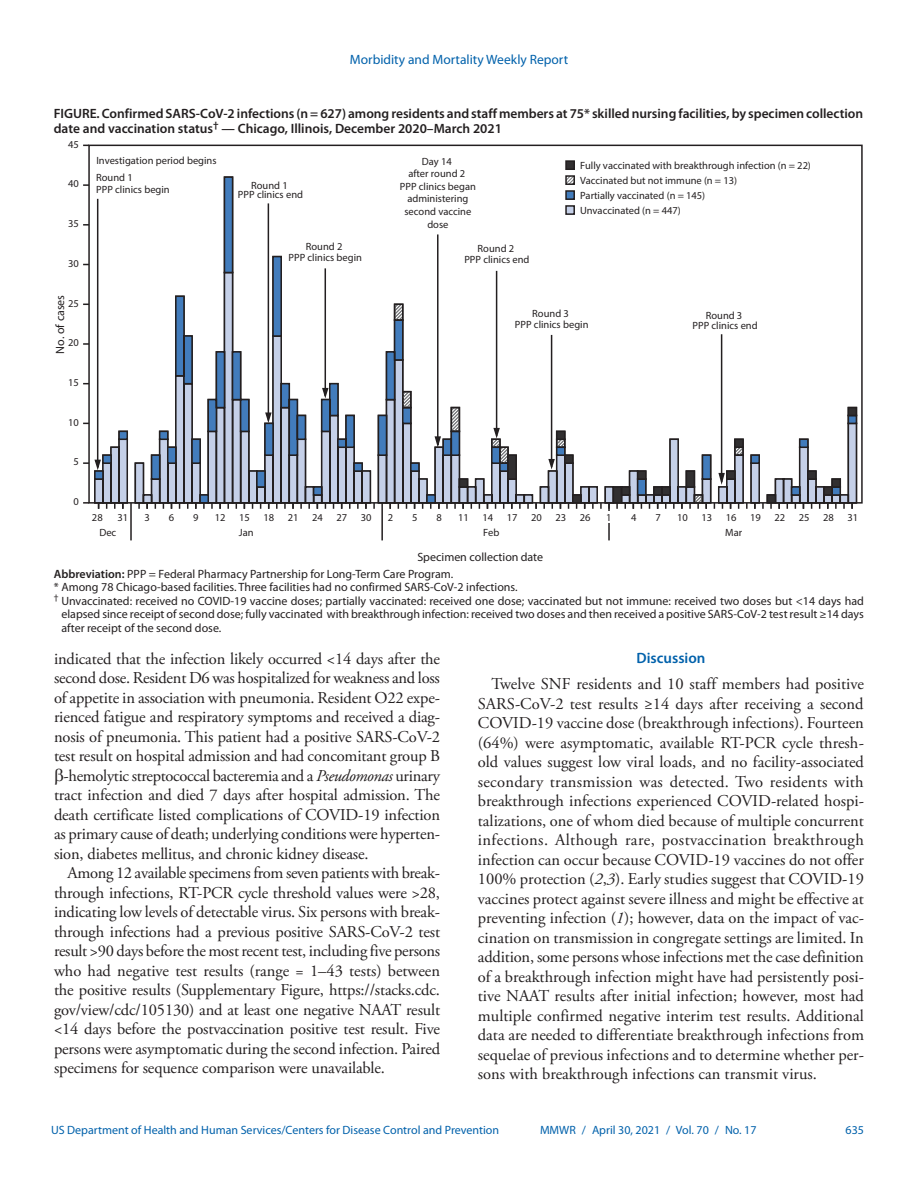
<style>
.page{position:relative;width:918px;height:1188px;background:#fff}
.page>*{position:absolute;margin:0;border:0;box-sizing:border-box;transform-origin:0 0}
.Paragraph{font:16.5px/19.5px "Adobe Garamond Pro";letter-spacing:-.01em;color:#231f20;text-align:justify}
.Discussion_Heading{font:600 15px "Myriad Pro";color:#0161ab}
.Figure_Title{font:600 13.5px/15px "Myriad Pro";color:#231f20}
.t1{font:13.5px "Myriad Pro";color:#0161ab}
.Figure_Footnote{font:12px/13.5px "Myriad Pro";color:#231f20;text-align:justify}
.t2{font:12px "Myriad Pro";color:#0161ab}
.Abbreviations{font:12px "Myriad Pro";color:#231f20}
.t3{font:10.5px/12.6px "Myriad Pro";color:#231f20;text-align:center}
.s1{font-weight:600}
.s2{font-style:italic}
</style>
<div class="page">
<svg style="left:94px;top:176px;width:404px;height:325px"></svg>
<svg style="left:393px;top:303px;width:330px;height:198px"></svg>
<svg style="left:83px;top:459px;width:19px;height:14px"></svg>
<hr style="left:130px;top:503px;width:2px;height:37px;background:#231f20">
<hr style="left:381px;top:503px;width:2px;height:37px;background:#231f20">
<hr style="left:608px;top:503px;width:2px;height:37px;background:#231f20">
<div style="left:566px;top:206px;width:8px;height:8px;background:#c5d0e8"></div>
<div style="left:565px;top:205px;width:10px;height:10px;border:2px solid #231f20"></div>
<div style="left:566px;top:191px;width:8px;height:8px;background:#427cbc"></div>
<div style="left:565px;top:190px;width:10px;height:10px;border:2px solid #231f20"></div>
<svg style="left:568px;top:178px;width:4px;height:4px"></svg>
<div style="left:565px;top:175px;width:10px;height:10px;border:2px solid #231f20"></div>
<div style="left:566px;top:161px;width:8px;height:8px;background:#312f30"></div>
<div style="left:565px;top:160px;width:10px;height:10px;border:2px solid #231f20"></div>
<hr style="left:721px;top:335px;width:1px;height:139px;background:#231f20">
<svg style="left:454px;top:406px;width:404px;height:103px"></svg>
<hr style="left:607px;top:511px;width:4px;height:12px;background:#fff">
<p class="t1" style="left:350px;top:51px;width:220px">Morbidity and Mortality Weekly Report</p>
<p class="Figure_Title" style="left:54px;top:106px;width:811px">FIGURE. Confirmed SARS-CoV-2 infections (n = 627) among residents and staff members at 75* skilled nursing facilities, by specimen collection date and vaccination status<sup>†</sup> — Chicago, Illinois, December 2020–March 2021</p>
<p class="t3" style="left:68px;top:138px;width:12px">45</p>
<p class="t3" style="left:68px;top:177px;width:12px">40</p>
<p class="t3" style="left:68px;top:217px;width:12px">35</p>
<p class="t3" style="left:68px;top:257px;width:12px">30</p>
<p class="Figure_Footnote" style="left:53px;top:354px;width:60px;rotate:-90deg">No. of cases</p>
<p class="t3" style="left:68px;top:297px;width:12px">25</p>
<p class="t3" style="left:68px;top:336px;width:12px">20</p>
<p class="t3" style="left:68px;top:376px;width:12px">15</p>
<p class="t3" style="left:68px;top:416px;width:12px">10</p>
<p class="t3" style="left:73px;top:455px;width:7px">5</p>
<p class="t3" style="left:73px;top:495px;width:7px">0</p>
<p class="t3" style="left:96px;top:153px;width:122px;line-height:16.4px;text-align:left">Investigation period begins<br>Round 1</p>
<p class="t3" style="left:96px;top:183px;width:75px">PPP clinics begin</p>
<p class="t3" style="left:238px;top:181px;width:67px;line-height:9px">Round 1<br>PPP clinics end</p>
<p class="t3" style="left:288px;top:241px;width:75px;line-height:10.5px">Round 2<br>PPP clinics begin</p>
<p class="t3" style="left:400px;top:155px;width:78px">Day 14<br>after round 2<br>PPP clinics began administering second vaccine dose</p>
<p class="t3" style="left:464px;top:243px;width:67px;line-height:10.5px">Round 2<br>PPP clinics end</p>
<p class="t3" style="left:580px;top:157px;width:232px;line-height:15px;text-align:left">Fully vaccinated with breakthrough infection (n = 22)<br>Vaccinated but not immune (n = 13)<br>Partially vaccinated (n = 145)<br>Unvaccinated (n = 447)</p>
<p class="t3" style="left:515px;top:308px;width:75px;line-height:10.5px">Round 3<br>PPP clinics begin</p>
<p class="t3" style="left:693px;top:310px;width:67px;line-height:10.5px">Round 3<br>PPP clinics end</p>
<p class="t3" style="left:99px;top:510px;width:18px;line-height:15px;text-align:left;text-indent:-7px">28<br>Dec</p>
<p class="t3" style="left:118px;top:511px;width:12px">31</p>
<p class="t3" style="left:823px;top:511px;width:12px">28</p>
<p class="t3" style="left:145px;top:511px;width:7px">3</p>
<p class="t3" style="left:193px;top:511px;width:7px">9</p>
<p class="t3" style="left:215px;top:511px;width:12px">12</p>
<p class="t3" style="left:264px;top:511px;width:12px">18</p>
<p class="t3" style="left:288px;top:511px;width:12px">21</p>
<p class="t3" style="left:312px;top:511px;width:12px">24</p>
<p class="t3" style="left:337px;top:511px;width:12px">27</p>
<p class="t3" style="left:361px;top:511px;width:12px">30</p>
<p class="t3" style="left:388px;top:511px;width:7px">2</p>
<p class="t3" style="left:437px;top:511px;width:7px">8</p>
<p class="t3" style="left:531px;top:511px;width:12px">20</p>
<p class="t3" style="left:555px;top:511px;width:12px">23</p>
<p class="t3" style="left:580px;top:511px;width:12px">26</p>
<p class="t3" style="left:631px;top:511px;width:7px">4</p>
<p class="t3" style="left:848px;top:511px;width:12px">31</p>
<p class="t3" style="left:677px;top:511px;width:12px">10</p>
<p class="t3" style="left:701px;top:511px;width:12px">13</p>
<p class="t3" style="left:750px;top:511px;width:12px">19</p>
<p class="t3" style="left:774px;top:511px;width:12px">22</p>
<p class="t3" style="left:799px;top:511px;width:12px">25</p>
<p class="t3" style="left:169px;top:511px;width:7px">6</p>
<p class="t3" style="left:726px;top:511px;width:12px">16</p>
<p class="t3" style="left:239px;top:511px;width:12px">15</p>
<p class="t3" style="left:412px;top:511px;width:7px">5</p>
<p class="t3" style="left:458px;top:511px;width:12px">11</p>
<p class="t3" style="left:482px;top:511px;width:12px">14</p>
<p class="t3" style="left:507px;top:511px;width:12px">17</p>
<p class="t3" style="left:655px;top:511px;width:7px">7</p>
<p class="t3" style="left:606px;top:511px;width:7px">1</p>
<p class="t3" style="left:483px;top:526px;width:18px">Feb</p>
<p class="t3" style="left:239px;top:526px;width:16px">Jan</p>
<p class="t3" style="left:725px;top:526px;width:18px">Mar</p>
<p class="Figure_Footnote" style="left:417px;top:550px;width:127px">Specimen collection date</p>
<p class="Abbreviations" style="left:54px;top:566px;width:401px"><span class="s1">Abbreviation:</span> PPP = Federal Pharmacy Partnership for Long-Term Care Program.</p>
<p class="Figure_Footnote" style="left:54px;top:580px;width:465px">* Among 78 Chicago-based facilities. Three facilities had no confirmed SARS-CoV-2 infections.</p>
<p class="Figure_Footnote" style="left:61px;top:594px;width:804px;text-indent:-8px"><sup>†</sup> Unvaccinated: received no COVID-19 vaccine doses; partially vaccinated: received one dose; vaccinated but not immune: received two doses but &lt;14 days had elapsed since receipt of second dose; fully vaccinated with breakthrough infection: received two doses and then received a positive SARS-CoV-2 test result ≥14 days after receipt of the second dose.</p>
<p class="Paragraph" style="left:54px;top:649px;width:388px">indicated that the infection likely occurred &lt;14 days after the</p>
<p class="Paragraph" style="left:54px;top:669px;width:387px">second dose. Resident D6 was hospitalized for weakness and loss</p>
<p class="Paragraph" style="left:54px;top:688px;width:388px">of appetite in association with pneumonia. Resident O22 expe-</p>
<p class="Paragraph" style="left:54px;top:708px;width:388px">rienced fatigue and respiratory symptoms and received a diag-</p>
<p class="Paragraph" style="left:54px;top:727px;width:388px">nosis of pneumonia. This patient had a positive SARS-CoV-2</p>
<p class="Paragraph" style="left:54px;top:747px;width:388px">test result on hospital admission and had concomitant group B</p>
<p class="Paragraph" style="left:64px;top:766px;width:378px">-hemolytic streptococcal bacteremia and a <span class="s2">Pseudomonas</span> urinary</p>
<p class="Paragraph" style="left:54px;top:786px;width:388px">tract infection and died 7 days after hospital admission. The</p>
<p class="Paragraph" style="left:54px;top:805px;width:388px">death certificate listed complications of COVID-19 infection</p>
<p class="Paragraph" style="left:54px;top:825px;width:388px">as primary cause of death; underlying conditions were hyperten-</p>
<p class="Paragraph" style="left:54px;top:844px;width:316px">sion, diabetes mellitus, and chronic kidney disease.</p>
<p class="Paragraph" style="left:54px;top:864px;width:388px;text-indent:13px">Among 12 available specimens from seven patients with break&shy;through infections, RT-PCR cycle threshold values were &gt;28, indicating low levels of detectable virus. Six persons with break&shy;through infections had a previous positive SARS-CoV-2 test result &gt;90 days before the most recent test, including five persons who had negative test results (range = 1–43 tests) between the positive results (Supplementary Figure, https://stacks.cdc. gov/view/cdc/105130) and at least one negative NAAT result &lt;14 days before the postvaccination positive test result. Five persons were asymptomatic during the second infection. Paired specimens for sequence comparison were unavailable.</p>
<h1 class="Discussion_Heading" style="left:636px;top:649px;width:71px">Discussion</h1>
<p class="Paragraph" style="left:478px;top:675px;width:388px;text-indent:13px">Twelve SNF residents and 10 staff members had positive SARS-CoV-2 test results ≥14 days after receiving a second COVID-19 vaccine dose (breakthrough infections). Fourteen (64%) were asymptomatic, available RT-PCR cycle thresh&shy;old values suggest low viral loads, and no facility-associated secondary transmission was detected. Two residents with breakthrough infections experienced COVID-related hospi&shy;talizations, one of whom died because of multiple concurrent infections. Although rare, postvaccination breakthrough infection can occur because COVID-19 vaccines do not offer 100% protection (<span class="s2">2</span>,<span class="s2">3</span>). Early studies suggest that COVID-19 vaccines protect against severe illness and might be effective at preventing infection (<span class="s2">1</span>); however, data on the impact of vac&shy;cination on transmission in congregate settings are limited. In addition, some persons whose infections met the case definition of a breakthrough infection might have had persistently posi&shy;tive NAAT results after initial infection; however, most had multiple confirmed negative interim test results. Additional data are needed to differentiate breakthrough infections from sequelae of previous infections and to determine whether per&shy;sons with breakthrough infections can transmit virus.</p>
<p class="t2" style="left:51px;top:1123px;width:450px">US Department of Health and Human Services/Centers for Disease Control and Prevention</p>
<p class="t2" style="left:540px;top:1123px;width:218px">MMWR / April 30, 2021 / Vol. 70 / No. 17</p>
<p class="t2" style="left:846px;top:1123px;width:20px">635</p>
</div>
